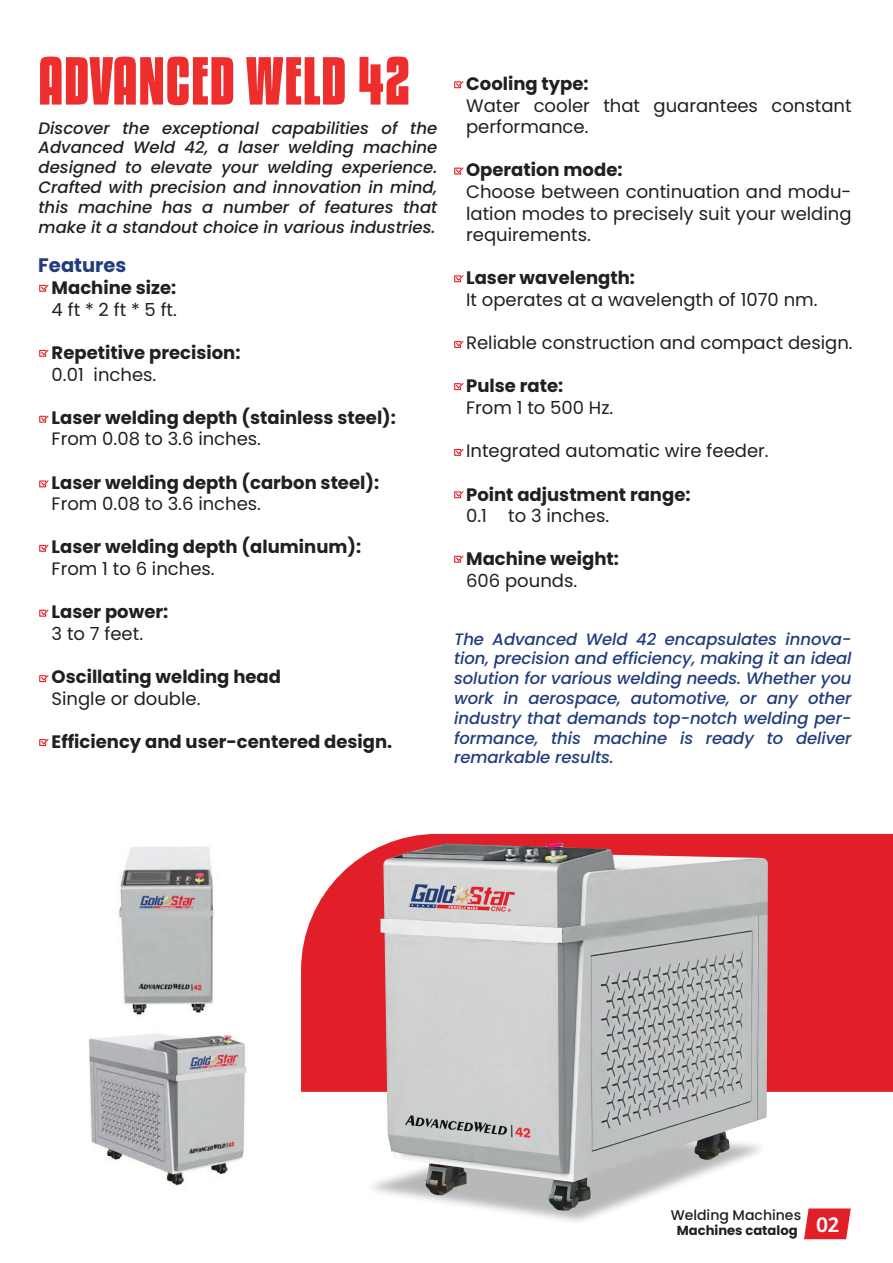
<style>
.page{position:relative;width:893px;height:1263px;background:#fff}
.page>*{position:absolute;margin:0;border:0;box-sizing:border-box;transform-origin:0 0}
.t1{font:700 60px "Kenyan Coffee Rg";color:#ee2d2d}
.t2{font:700 19.5px "Poppins";color:#223d7d}
.t3{font:18px/21.6px "Poppins";color:#231f20}
.t4{font:700 18px "Poppins";color:#231f20}
.t5{font:italic 500 16.5px/19.8px "Poppins";letter-spacing:-.005em;color:#223d7d;text-align:justify}
.t6{font:italic 500 16.5px/19.8px "Poppins";color:#231f20;text-align:justify}
.t7{font:500 14.1px "Poppins";color:#231f20}
.t8{font:700 13.05px "Poppins";color:#231f20}
</style>
<div class="page">
<svg style="left:301px;top:834px;width:592px;height:258px;background:#e32f37"></svg>
<svg style="left:816px;top:1208px;width:35px;height:31px"></svg>
<svg style="left:39px;top:350px;width:10px;height:7px"></svg>
<svg style="left:39px;top:285px;width:10px;height:7px"></svg>
<svg style="left:39px;top:415px;width:10px;height:8px"></svg>
<svg style="left:39px;top:480px;width:10px;height:7px"></svg>
<svg style="left:39px;top:609px;width:10px;height:8px"></svg>
<svg style="left:39px;top:545px;width:10px;height:7px"></svg>
<svg style="left:39px;top:675px;width:10px;height:7px"></svg>
<svg style="left:39px;top:739px;width:10px;height:7px"></svg>
<svg style="left:454px;top:491px;width:9px;height:7px"></svg>
<svg style="left:454px;top:383px;width:9px;height:7px"></svg>
<svg style="left:454px;top:449px;width:9px;height:7px"></svg>
<svg style="left:454px;top:555px;width:9px;height:8px"></svg>
<svg style="left:454px;top:341px;width:9px;height:7px"></svg>
<svg style="left:454px;top:167px;width:9px;height:8px"></svg>
<svg style="left:454px;top:81px;width:9px;height:7px"></svg>
<svg style="left:454px;top:275px;width:9px;height:7px"></svg>
<img style="left:317px;top:1080px;width:499px;height:160px">
<img style="left:380px;top:843px;width:388px;height:367px">
<img style="left:88px;top:1033px;width:159px;height:153px">
<img style="left:118px;top:846px;width:96px;height:169px">
<h1 class="t1" style="left:38px;top:40px;width:374px">ADVANCED WELD 42</h1>
<p class="t6" style="left:39px;top:118px;width:400px">Discover the exceptional capabilities of the Advanced Weld 42, a laser welding machine designed to elevate your welding experience.<br>Crafted with precision and innovation in mind, this machine has a number of features that make it a standout choice in various industries.</p>
<p class="t2" style="left:38px;top:254px;width:90px">Features</p>
<p class="t4" style="left:52px;top:277px;width:126px">Machine size:</p>
<p class="t3" style="left:52px;top:299px;width:127px">4 ft * 2 ft * 5 ft.</p>
<p class="t4" style="left:52px;top:342px;width:190px">Repetitive precision:</p>
<p class="t3" style="left:52px;top:364px;width:106px">0.01 inches.</p>
<p class="t4" style="left:52px;top:407px;width:346px">Laser welding depth (stainless steel):</p>
<p class="t3" style="left:52px;top:428px;width:211px">From 0.08 to 3.6 inches.</p>
<p class="t4" style="left:52px;top:472px;width:329px">Laser welding depth (carbon steel):</p>
<p class="t3" style="left:52px;top:493px;width:211px">From 0.08 to 3.6 inches.</p>
<p class="t4" style="left:52px;top:537px;width:311px">Laser welding depth (aluminum):</p>
<p class="t3" style="left:52px;top:558px;width:165px">From 1 to 6 inches.</p>
<p class="t4" style="left:52px;top:601px;width:118px">Laser power:</p>
<p class="t3" style="left:52px;top:623px;width:93px">3 to 7 feet.</p>
<p class="t4" style="left:52px;top:666px;width:231px">Oscillating welding head</p>
<p class="t3" style="left:52px;top:688px;width:150px">Single or double.</p>
<p class="t4" style="left:52px;top:731px;width:342px">Efficiency and user-centered design.</p>
<p class="t4" style="left:466px;top:73px;width:124px">Cooling type:</p>
<p class="t3" style="left:466px;top:95px;width:387px">Water cooler that guarantees constant performance.</p>
<p class="t4" style="left:466px;top:160px;width:158px">Operation mode:</p>
<p class="t3" style="left:466px;top:181px;width:387px;text-align:justify">Choose between continuation and modu&shy;lation modes to precisely suit your welding requirements.</p>
<p class="t4" style="left:466px;top:268px;width:170px">Laser wavelength:</p>
<p class="t3" style="left:466px;top:289px;width:353px">It operates at a wavelength of 1070 nm.</p>
<p class="t3" style="left:466px;top:332px;width:388px">Reliable construction and compact design.</p>
<p class="t4" style="left:466px;top:376px;width:99px">Pulse rate:</p>
<p class="t3" style="left:466px;top:397px;width:149px">From 1 to 500 Hz.</p>
<p class="t3" style="left:466px;top:440px;width:304px">Integrated automatic wire feeder.</p>
<p class="t4" style="left:466px;top:484px;width:226px">Point adjustment range:</p>
<p class="t3" style="left:466px;top:505px;width:145px">0.1 to 3 inches.</p>
<p class="t4" style="left:466px;top:549px;width:154px">Machine weight:</p>
<p class="t3" style="left:466px;top:570px;width:113px">606 pounds.</p>
<p class="t5" style="left:454px;top:629px;width:399px">The Advanced Weld 42 encapsulates innova&shy;tion, precision and efficiency, making it an ideal solution for various welding needs. Whether you work in aerospace, automotive, or any other industry that demands top-notch welding per&shy;formance, this machine is ready to deliver remarkable results.</p>
<p class="t7" style="left:671px;top:1207px;width:132px">Welding Machines</p>
<p class="t8" style="left:677px;top:1223px;width:164px">Machines catalog <sup>02</sup></p>
</div>
